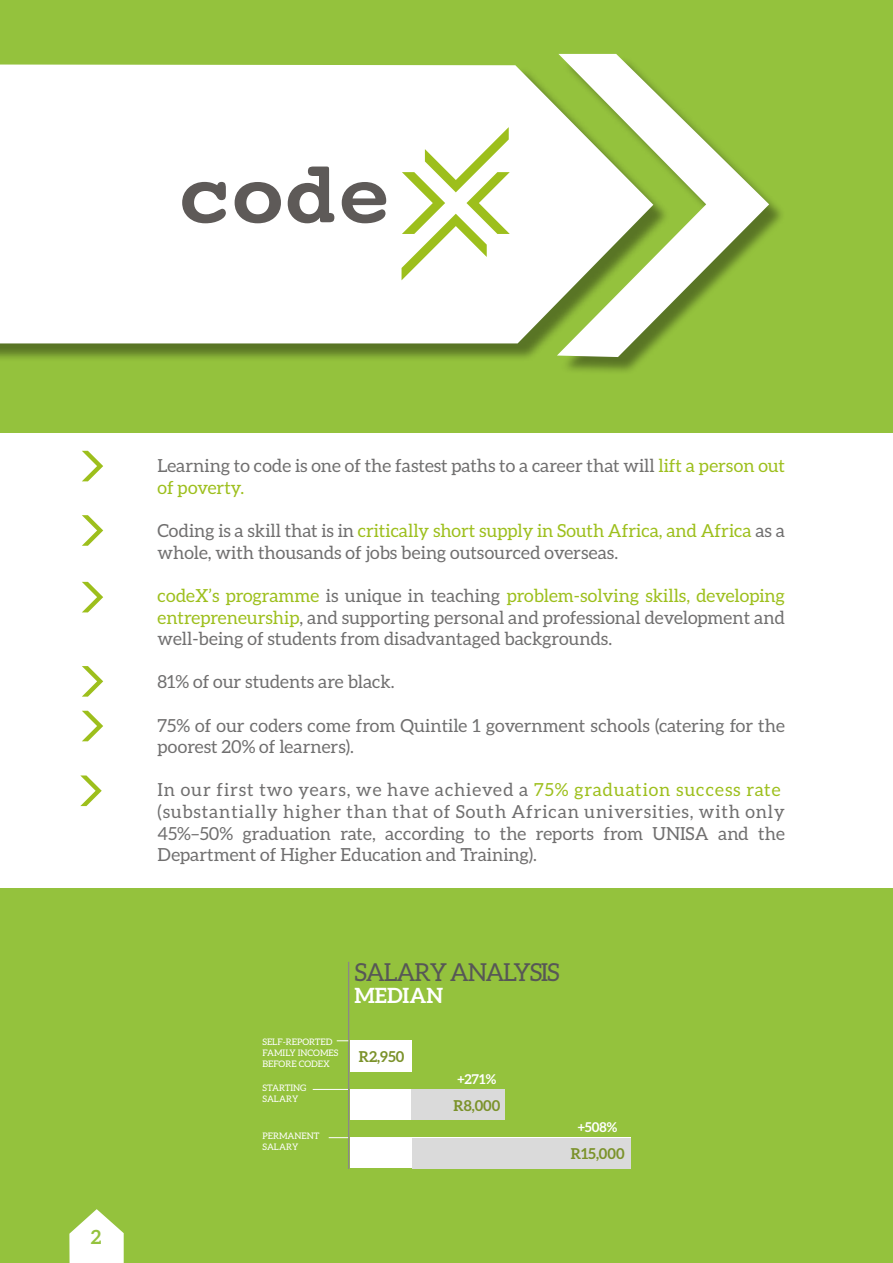
<style>
.page{position:relative;width:893px;height:1263px;background:#94c23d}
.page>*{position:absolute;margin:0;border:0;box-sizing:border-box;transform-origin:0 0}
.t1{font:24.75px "Aleo";letter-spacing:-.05em;color:#575756}
.t2{font:700 21px "Aleo";color:#fff}
.t3{font:700 19.5px "Aleo";color:#94c23d}
.t4{font:18px/21.6px "Aleo";color:#706f6f}
.t5{font:18px/21.6px "Aleo";letter-spacing:.035em;color:#706f6f}
.t6{font:700 15px "Aleo";color:#7b922a}
.t7{font:700 13.5px "Aleo";color:#fff}
.t8{font:9px/10.8px "Aleo";color:#fff}
.s1{color:#9dbf1c}
</style>
<div class="page">
<div style="left:0;top:67px;width:671px;height:295px;background:#000;opacity:.4"></div>
<div style="left:0;top:65px;width:557px;height:278px;background:#fff"></div>
<div style="left:561px;top:56px;width:226px;height:319px;background:#000;opacity:.4"></div>
<svg style="left:557px;top:54px;width:212px;height:303px"></svg>
<svg style="left:402px;top:127px;width:108px;height:153px;background:#e9f0cc"></svg>
<svg style="left:183px;top:182px;width:43px;height:41px;background:#a3a1a0"></svg>
<svg style="left:235px;top:182px;width:46px;height:41px;background:#a09e9c"></svg>
<svg style="left:288px;top:167px;width:46px;height:56px;background:#a6a4a3"></svg>
<svg style="left:342px;top:182px;width:44px;height:41px;background:#9a9896"></svg>
<div style="left:0;top:433px;width:893px;height:455px;background:#fff"></div>
<svg style="left:82px;top:451px;width:21px;height:30px"></svg>
<svg style="left:82px;top:515px;width:21px;height:31px"></svg>
<svg style="left:82px;top:582px;width:21px;height:30px"></svg>
<svg style="left:82px;top:666px;width:21px;height:31px"></svg>
<svg style="left:82px;top:711px;width:21px;height:30px"></svg>
<svg style="left:80px;top:775px;width:22px;height:31px"></svg>
<svg style="left:69px;top:1209px;width:55px;height:54px"></svg>
<hr style="left:348px;top:962px;width:1px;height:207px;background:#8b8887">
<div style="left:350px;top:1040px;width:62px;height:32px;background:#fff"></div>
<div style="left:350px;top:1089px;width:155px;height:31px;background:#fff"></div>
<div style="left:350px;top:1138px;width:280px;height:30px;background:#fff"></div>
<svg style="left:329px;top:1137px;width:19px;height:1px"></svg>
<div style="left:412px;top:1089px;width:93px;height:31px;background:#dadada"></div>
<div style="left:412px;top:1138px;width:218px;height:30px;background:#dadada"></div>
<hr style="left:313px;top:1089px;width:35px;height:1px;background:#fff">
<p class="t3" style="left:91px;top:1226px;width:12px">2</p>
<p class="t4" style="left:157px;top:455px;width:629px">Learning to code is one of the fastest paths to a career that will <span class="s1">lift a person out of poverty.</span></p>
<p class="t4" style="left:157px;top:520px;width:629px">Coding is a skill that is in <span class="s1">critically short supply in South Africa, and Africa</span> as a whole, with thousands of jobs being outsourced overseas.</p>
<p class="t4" style="left:157px;top:584px;width:629px;text-align:justify"><span class="s1">codeX’s programme</span> is unique in teaching <span class="s1">problem-solving skills, developing entrepreneurship</span>, and supporting personal and professional development and well-being of students from disadvantaged backgrounds.</p>
<p class="t4" style="left:157px;top:671px;width:239px">81% of our students are black.</p>
<p class="t4" style="left:157px;top:714px;width:629px">75% of our coders come from Quintile 1 government schools (catering for the poorest 20% of learners).</p>
<p class="t5" style="left:157px;top:779px;width:629px">In our first two years, we have achieved a <span class="s1">75% graduation success rate </span>(substantially higher than that of South African universities, with only 45%–50% graduation rate, according to the reports from UNISA and the Department of Higher Education and Training).</p>
<p class="t8" style="left:262px;top:1037px;width:78px">SELF-REPORTED<br>FAMILY INCOMES<br>BEFORE CODEX</p>
<p class="t8" style="left:262px;top:1082px;width:45px">STARTING<br>SALARY</p>
<p class="t8" style="left:262px;top:1130px;width:59px">PERMANENT<br>SALARY</p>
<h1 class="t1" style="left:354px;top:959px;width:207px">SALARY ANALYSIS</h1>
<p class="t2" style="left:354px;top:984px;width:90px">MEDIAN</p>
<p class="t6" style="left:359px;top:1048px;width:47px">R2,950</p>
<p class="t7" style="left:457px;top:1071px;width:40px">+271%</p>
<p class="t6" style="left:453px;top:1097px;width:48px">R8,000</p>
<p class="t7" style="left:578px;top:1119px;width:41px">+508%</p>
<p class="t6" style="left:571px;top:1145px;width:55px">R15,000</p>
</div>
